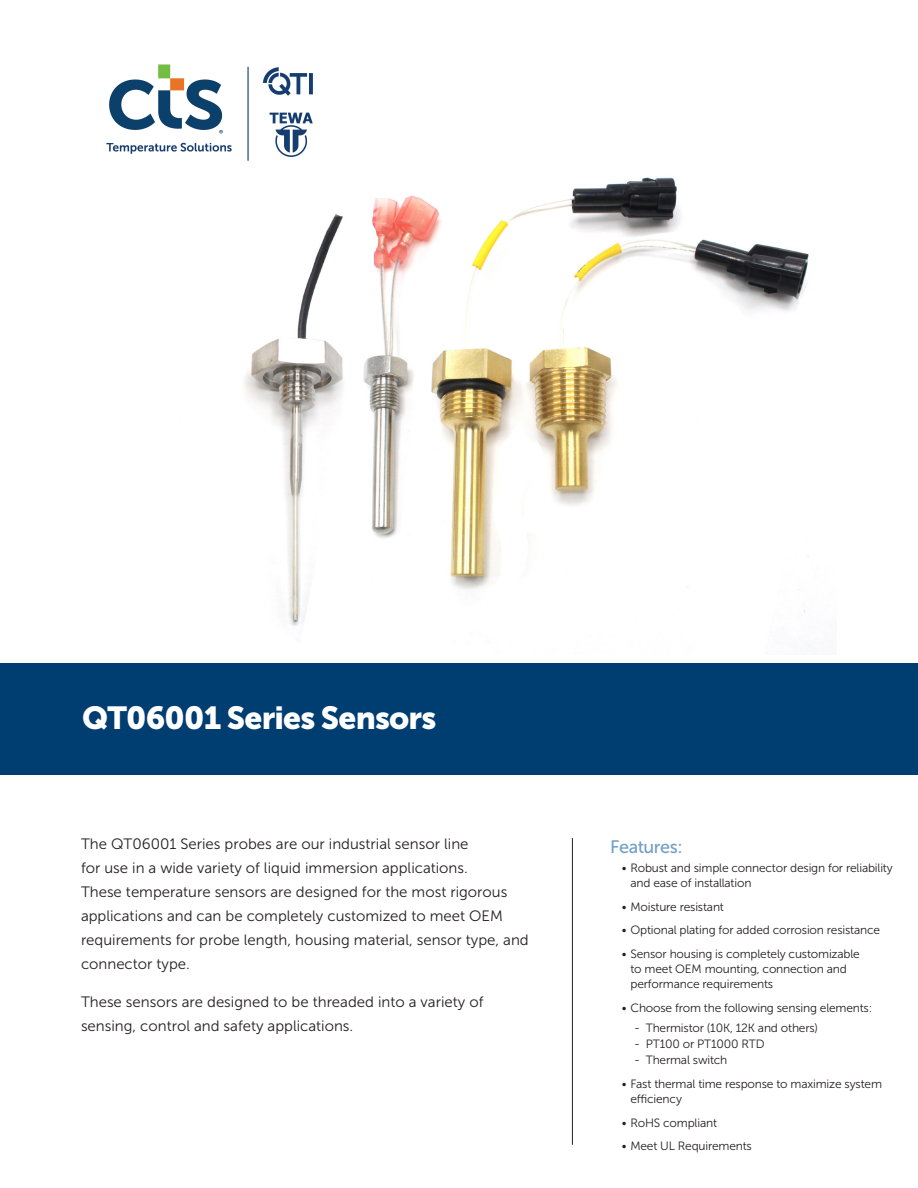
<style>
.page{position:relative;width:918px;height:1188px;background:#fff}
.page>*{position:absolute;margin:0;border:0;box-sizing:border-box;transform-origin:0 0}
.t1{font:31.8px "Museo Sans 900";letter-spacing:-.025em;color:#fff}
.t2{font:18px "Museo Sans 500";letter-spacing:-.025em;color:#73a0c4}
.t3{font:15px/24.2px "Museo Sans 300";color:#231f20}
.t4{font:12px/15px "Museo Sans 300";letter-spacing:-.015em;color:#231f20}
</style>
<div class="page">
<img style="left:244px;top:177px;width:565px;height:449px">
<div style="left:0;top:663px;width:918px;height:111px;background:#003d71"></div>
<img style="left:106px;top:64px;width:265px;height:136px">
<hr style="left:572px;top:838px;width:1px;height:307px;background:#231f20">
<p class="t1" style="left:82px;top:700px;width:356px">QT06001 Series Sensors</p>
<p class="t3" style="left:81px;top:832px;width:449px">The QT06001 Series probes are our industrial sensor line<br>for use in a wide variety of liquid immersion applications.<br>These temperature sensors are designed for the most rigorous applications and can be completely customized to meet OEM requirements for probe length, housing material, sensor type, and connector type.</p>
<p class="t3" style="left:81px;top:990px;width:404px">These sensors are designed to be threaded into a variety of sensing, control and safety applications.</p>
<p class="t2" style="left:610px;top:837px;width:74px">Features:</p>
<p class="t4" style="left:630px;top:860px;width:264px;text-indent:-9px">• Robust and simple connector design for reliability and ease of installation</p>
<p class="t4" style="left:622px;top:899px;width:104px">• Moisture resistant</p>
<p class="t4" style="left:622px;top:923px;width:260px">• Optional plating for added corrosion resistance</p>
<p class="t4" style="left:630px;top:946px;width:231px;text-indent:-9px">• Sensor housing is completely customizable to meet OEM mounting, connection and performance requirements</p>
<p class="t4" style="left:622px;top:1000px;width:252px">• Choose from the following sensing elements:</p>
<p class="t4" style="left:634px;top:1021px;width:186px">- Thermistor (10K, 12K and others)</p>
<p class="t4" style="left:634px;top:1037px;width:132px">- PT100 or PT1000 RTD</p>
<p class="t4" style="left:634px;top:1053px;width:95px">- Thermal switch</p>
<p class="t4" style="left:630px;top:1077px;width:253px;text-indent:-9px">• Fast thermal time response to maximize system efficiency</p>
<p class="t4" style="left:622px;top:1115px;width:97px">• RoHS compliant</p>
<p class="t4" style="left:622px;top:1139px;width:132px">• Meet UL Requirements</p>
</div>
